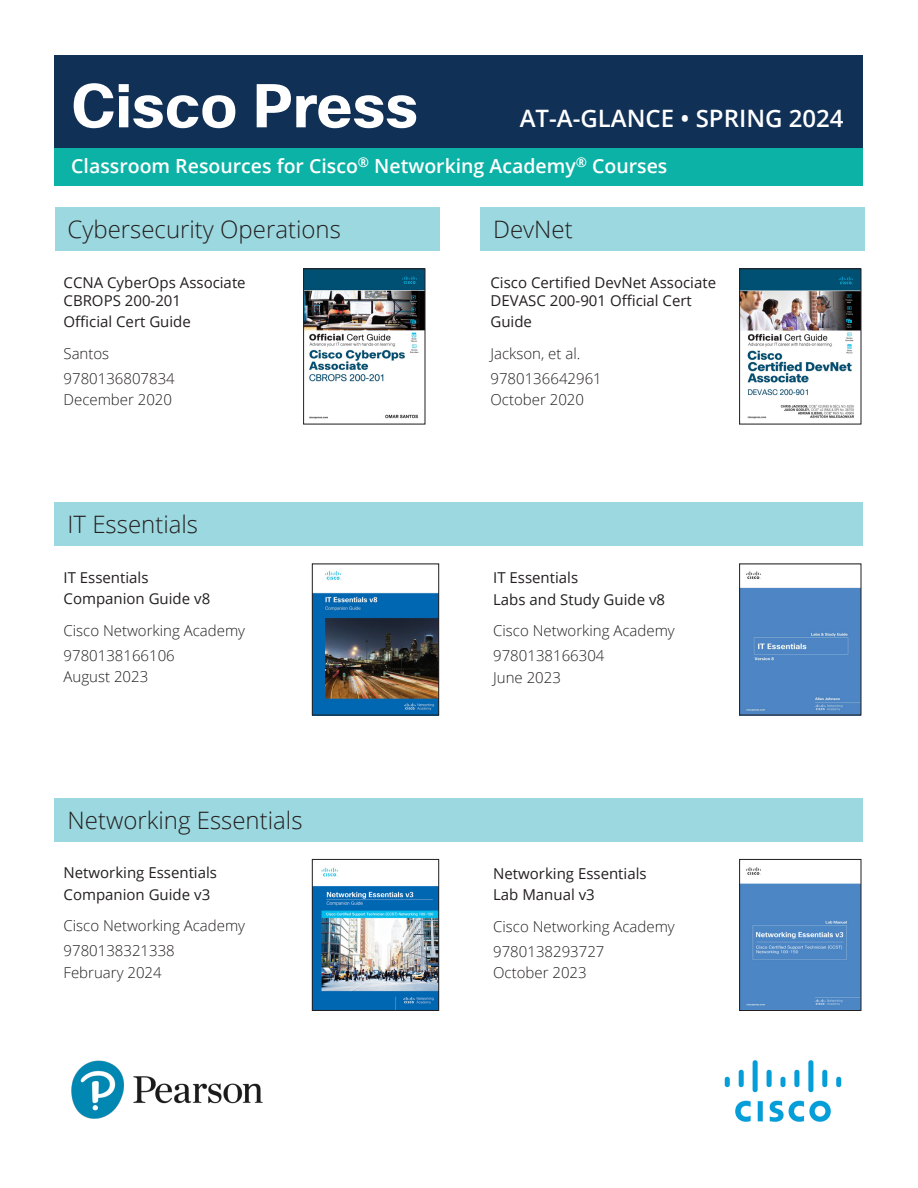
<style>
.page{position:relative;width:918px;height:1188px;background:#fff}
.page>*{position:absolute;margin:0;border:0;box-sizing:border-box;transform-origin:0 0}
.t1{font:700 60px "Cisco Sans TT";color:#fff}
.t2{font:300 24px "Open Sans";color:#231f20}
.t3{font:600 24px "Open Sans";color:#fff}
.t4{font:600 19.5px "Open Sans";color:#fff}
.t5{font:300 15px "Open Sans";color:#231f20}
.t6{font:15px/21.6px "Open Sans";color:#231f20}
</style>
<div class="page">
<div style="left:55px;top:55px;width:808px;height:93px;background:#113056"></div>
<div style="left:55px;top:148px;width:808px;height:38px;background:#0db2a6"></div>
<img style="left:71px;top:1060px;width:192px;height:59px">
<div style="left:55px;top:207px;width:385px;height:44px;background:#9cd8df"></div>
<img style="left:305px;top:270px;width:118px;height:149px">
<div style="left:303px;top:268px;width:122px;height:156px;border:1px solid #231f20"></div>
<img style="left:724px;top:1060px;width:118px;height:62px">
<div style="left:480px;top:207px;width:385px;height:44px;background:#9cd8df"></div>
<div style="left:55px;top:502px;width:808px;height:44px;background:#9cd8df"></div>
<img style="left:314px;top:571px;width:123px;height:142px">
<div style="left:312px;top:564px;width:127px;height:151px;border:1px solid #231f20"></div>
<img style="left:741px;top:571px;width:118px;height:142px">
<div style="left:55px;top:798px;width:808px;height:44px;background:#9cd8df"></div>
<img style="left:741px;top:270px;width:118px;height:149px">
<div style="left:739px;top:268px;width:122px;height:156px;border:1px solid #231f20"></div>
<img style="left:314px;top:867px;width:123px;height:142px">
<div style="left:312px;top:859px;width:127px;height:152px;border:1px solid #231f20"></div>
<img style="left:741px;top:867px;width:118px;height:142px">
<div style="left:739px;top:859px;width:122px;height:152px;border:1px solid #231f20"></div>
<p class="t1" style="left:71px;top:66px;width:349px">Cisco Press</p>
<p class="t3" style="left:520px;top:102px;width:325px">AT-A-GLANCE • SPRING 2024</p>
<p class="t4" style="left:71px;top:153px;width:598px">Classroom Resources for Cisco<sup>®</sup> Networking Academy<sup>®</sup> Courses</p>
<p class="t2" style="left:68px;top:213px;width:275px">Cybersecurity Operations</p>
<p class="t6" style="left:64px;top:271px;width:184px">CCNA CyberOps Associate</p>
<p class="t6" style="left:64px;top:289px;width:119px">CBROPS 200-201</p>
<p class="t6" style="left:64px;top:311px;width:129px">Official Cert Guide</p>
<p class="t5" style="left:64px;top:343px;width:47px">Santos</p>
<p class="t5" style="left:64px;top:368px;width:113px">9780136807834</p>
<p class="t5" style="left:64px;top:389px;width:110px">December 2020</p>
<p class="t2" style="left:68px;top:508px;width:132px">IT Essentials</p>
<p class="t6" style="left:64px;top:566px;width:87px">IT Essentials</p>
<p class="t6" style="left:64px;top:588px;width:148px">Companion Guide v8</p>
<p class="t5" style="left:64px;top:620px;width:183px">Cisco Networking Academy</p>
<p class="t5" style="left:64px;top:645px;width:113px">9780138166106</p>
<p class="t5" style="left:64px;top:667px;width:86px">August 2023</p>
<p class="t2" style="left:68px;top:804px;width:237px">Networking Essentials</p>
<p class="t6" style="left:64px;top:862px;width:155px">Networking Essentials</p>
<p class="t6" style="left:64px;top:883px;width:148px">Companion Guide v3</p>
<p class="t5" style="left:64px;top:916px;width:183px">Cisco Networking Academy</p>
<p class="t5" style="left:64px;top:940px;width:113px">9780138321338</p>
<p class="t5" style="left:64px;top:962px;width:100px">February 2024</p>
<p class="t2" style="left:493px;top:213px;width:81px">DevNet</p>
<p class="t6" style="left:490px;top:273px;width:227px;line-height:18px">Cisco Certified DevNet Associate<br>DEVASC 200-901 Official Cert</p>
<p class="t6" style="left:490px;top:311px;width:43px">Guide</p>
<p class="t5" style="left:490px;top:343px;width:91px">Jackson, et al.</p>
<p class="t5" style="left:490px;top:368px;width:113px">9780136642961</p>
<p class="t5" style="left:490px;top:389px;width:95px">October 2020</p>
<p class="t6" style="left:493px;top:567px;width:173px">IT Essentials<br>Labs and Study Guide v8</p>
<p class="t5" style="left:493px;top:621px;width:183px">Cisco Networking Academy</p>
<p class="t5" style="left:493px;top:645px;width:113px">9780138166304</p>
<p class="t5" style="left:493px;top:667px;width:69px">June 2023</p>
<p class="t6" style="left:493px;top:862px;width:155px">Networking Essentials<br>Lab Manual v3</p>
<p class="t5" style="left:493px;top:916px;width:183px">Cisco Networking Academy</p>
<p class="t5" style="left:493px;top:941px;width:113px">9780138293727</p>
<p class="t5" style="left:493px;top:962px;width:95px">October 2023</p>
</div>
